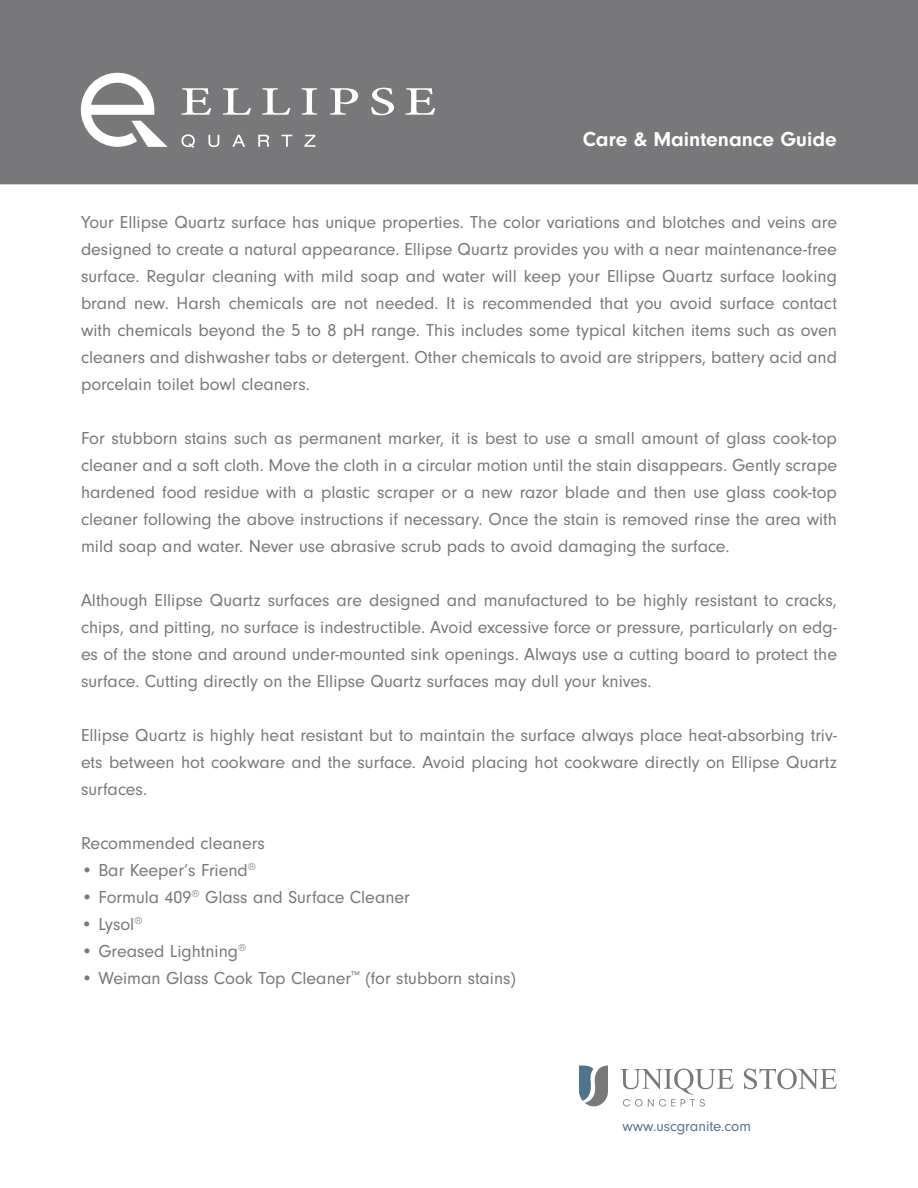
<style>
.page{position:relative;width:918px;height:1188px;background:#fff}
.page>*{position:absolute;margin:0;border:0;box-sizing:border-box;transform-origin:0 0}
.t1{font:700 21px "Neuzeit Gro";color:#fff}
.t2{font:18px/27px "Neuzeit Gro";color:#787779;text-align:justify}
.t3{font:15px "Neuzeit Gro";color:#50748a}
</style>
<div class="page">
<div style="left:0;top:0;width:918px;height:184px;background:#787779"></div>
<svg style="left:579px;top:1065px;width:29px;height:41px"></svg>
<svg style="left:744px;top:1069px;width:93px;height:20px"></svg>
<svg style="left:620px;top:1069px;width:114px;height:38px"></svg>
<svg style="left:181px;top:88px;width:30px;height:27px"></svg>
<svg style="left:223px;top:88px;width:28px;height:27px"></svg>
<svg style="left:262px;top:88px;width:28px;height:27px"></svg>
<svg style="left:302px;top:88px;width:15px;height:27px"></svg>
<svg style="left:330px;top:88px;width:28px;height:27px"></svg>
<svg style="left:371px;top:88px;width:23px;height:27px"></svg>
<svg style="left:405px;top:88px;width:30px;height:27px"></svg>
<svg style="left:81px;top:73px;width:87px;height:74px"></svg>
<svg style="left:181px;top:134px;width:14px;height:14px"></svg>
<svg style="left:208px;top:135px;width:11px;height:12px"></svg>
<svg style="left:232px;top:135px;width:13px;height:12px"></svg>
<svg style="left:258px;top:135px;width:11px;height:12px"></svg>
<svg style="left:282px;top:135px;width:10px;height:12px"></svg>
<svg style="left:304px;top:135px;width:11px;height:12px"></svg>
<p class="t1" style="left:583px;top:128px;width:255px">Care &amp; Maintenance Guide</p>
<p class="t2" style="left:81px;top:209px;width:758px">Your Ellipse Quartz surface has unique properties. The color variations and blotches and veins are designed to create a natural appearance. Ellipse Quartz provides you with a near maintenance-free surface. Regular cleaning with mild soap and water will keep your Ellipse Quartz surface looking brand new. Harsh chemicals are not needed. It is recommended that you avoid surface contact with chemicals beyond the 5 to 8 pH range. This includes some typical kitchen items such as oven cleaners and dishwasher tabs or detergent. Other chemicals to avoid are strippers, battery acid and porcelain toilet bowl cleaners.</p>
<p class="t2" style="left:81px;top:425px;width:758px">For stubborn stains such as permanent marker, it is best to use a small amount of glass cook-top cleaner and a soft cloth. Move the cloth in a circular motion until the stain disappears. Gently scrape hardened food residue with a plastic scraper or a new razor blade and then use glass cook-top cleaner following the above instructions if necessary. Once the stain is removed rinse the area with mild soap and water. Never use abrasive scrub pads to avoid damaging the surface.</p>
<p class="t2" style="left:81px;top:587px;width:758px">Although Ellipse Quartz surfaces are designed and manufactured to be highly resistant to cracks, chips, and pitting, no surface is indestructible. Avoid excessive force or pressure, particularly on edg&shy;es of the stone and around under-mounted sink openings. Always use a cutting board to protect the surface. Cutting directly on the Ellipse Quartz surfaces may dull your knives.</p>
<p class="t2" style="left:81px;top:722px;width:758px">Ellipse Quartz is highly heat resistant but to maintain the surface always place heat-absorbing triv&shy;ets between hot cookware and the surface. Avoid placing hot cookware directly on Ellipse Quartz surfaces.</p>
<p class="t2" style="left:81px;top:830px;width:185px">Recommended cleaners</p>
<p class="t2" style="left:81px;top:857px;width:177px">• Bar Keeper’s Friend<sup>®</sup></p>
<p class="t2" style="left:81px;top:884px;width:331px">• Formula 409<sup>®</sup> Glass and Surface Cleaner</p>
<p class="t2" style="left:81px;top:911px;width:63px">• Lysol<sup>®</sup></p>
<p class="t2" style="left:81px;top:938px;width:167px">• Greased Lightning<sup>®</sup></p>
<p class="t2" style="left:81px;top:965px;width:437px">• Weiman Glass Cook Top Cleaner<sup>™</sup> (for stubborn stains)</p>
<p class="t3" style="left:622px;top:1118px;width:130px">www.uscgranite.com</p>
</div>
